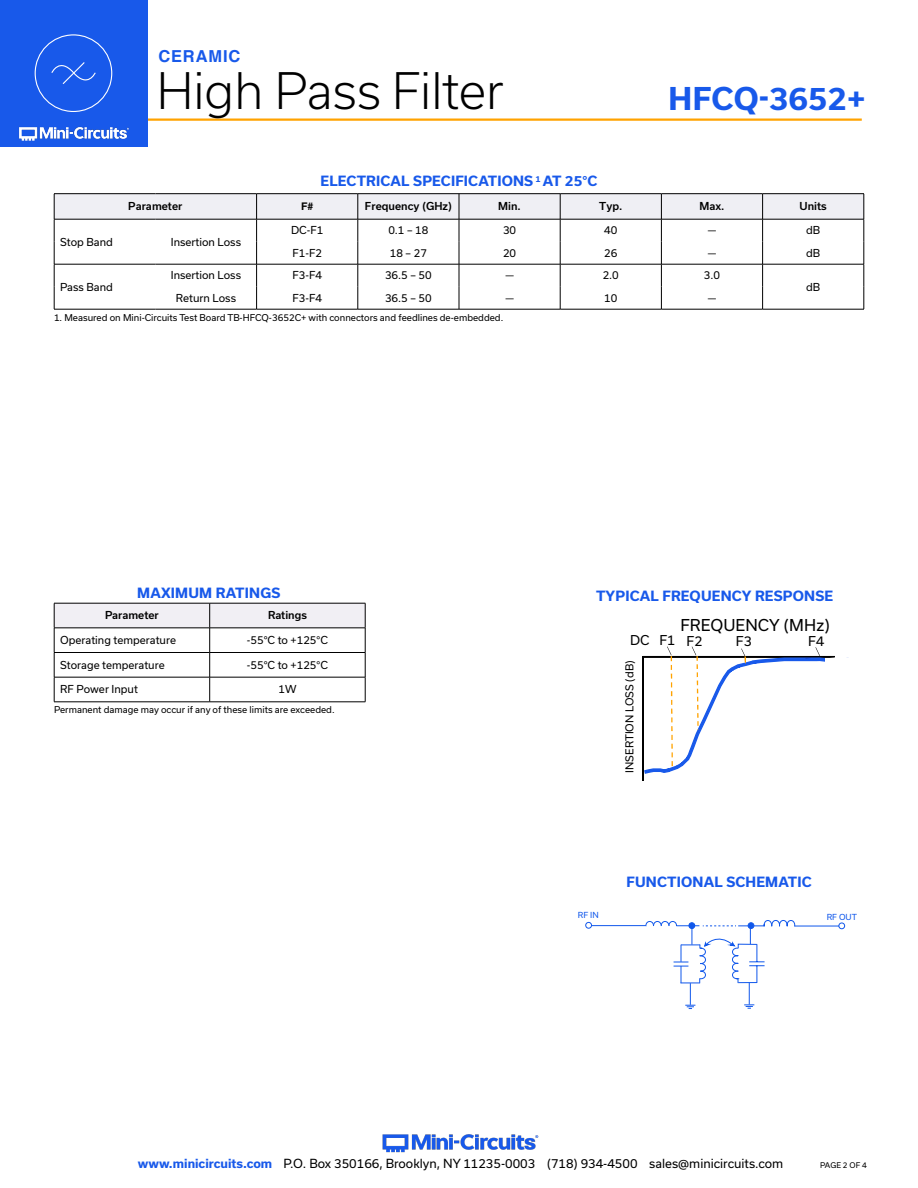
<style>
.page{position:relative;width:918px;height:1188px;background:#fff}
.page>*{position:absolute;margin:0;border:0;box-sizing:border-box;transform-origin:0 0}
.t1{font:300 48px "Usual";color:#000}
.t2{font:700 30px "Usual";letter-spacing:.005em;color:#1859ea}
.t3{font:700 16.5px "Helvetica";letter-spacing:.05em;color:#1859ea}
.t4{font:15.6px "Usual";color:#000}
.Blue_Headers{font:700 13.5px "Usual";letter-spacing:.015em;color:#1859ea}
.t5{font:13.05px "Usual";letter-spacing:.005em;color:#000}
.t6{font:12px "Usual";color:#000}
.Table_Body_Center{font:10.5px "Usual";color:#000}
.Table_Body_Left_Just{font:10.5px "Usual";color:#000}
.Table_Header_Center{font:500 10.5px "Usual";color:#000}
.t7{font:700 10.5px "Helvetica";color:#000}
.t8{font:10.35px "Usual";color:#000}
.Notes{font:9px "Usual";color:#000}
.t9{font:7.95px "Usual";color:#1057eb}
.t10{font:7.5px "Usual";color:#000}
.s1{font-weight:700;color:#1859ea}
</style>
<div class="page">
<hr style="left:129px;top:118px;width:733px;height:3px;background:#ffa300">
<div style="left:0;top:0;width:147px;height:147px;background:#1859ea"></div>
<hr style="left:917px;top:0;width:1px;height:147px;background:#1859ea">
<img style="left:19px;top:126px;width:110px;height:15px">
<div style="left:35px;top:34px;width:77px;height:78px;border:1px solid #fff;border-radius:50%"></div>
<svg style="left:51px;top:62px;width:45px;height:22px"></svg>
<img style="left:382px;top:1134px;width:157px;height:19px">
<hr style="left:54px;top:193px;width:101px;height:1px;background:#000">
<hr style="left:155px;top:193px;width:102px;height:1px;background:#000">
<hr style="left:257px;top:193px;width:101px;height:1px;background:#000">
<hr style="left:358px;top:193px;width:101px;height:1px;background:#000">
<hr style="left:459px;top:193px;width:101px;height:1px;background:#000">
<hr style="left:560px;top:193px;width:101px;height:1px;background:#000">
<hr style="left:661px;top:193px;width:102px;height:1px;background:#000">
<hr style="left:763px;top:193px;width:101px;height:1px;background:#000">
<hr style="left:358px;top:309px;width:101px;height:1px;background:#000">
<hr style="left:459px;top:309px;width:101px;height:1px;background:#000">
<hr style="left:560px;top:309px;width:101px;height:1px;background:#000">
<hr style="left:661px;top:309px;width:102px;height:1px;background:#000">
<hr style="left:54px;top:309px;width:101px;height:1px;background:#000">
<svg style="left:54px;top:194px;width:811px;height:115px"></svg>
<hr style="left:763px;top:309px;width:101px;height:1px;background:#000">
<hr style="left:155px;top:309px;width:102px;height:1px;background:#000">
<hr style="left:257px;top:309px;width:101px;height:1px;background:#000">
<hr style="left:54px;top:702px;width:156px;height:1px;background:#000">
<svg style="left:54px;top:603px;width:312px;height:99px"></svg>
<hr style="left:210px;top:702px;width:155px;height:1px;background:#000">
<svg style="left:642px;top:647px;width:207px;height:134px"></svg>
<hr style="left:592px;top:925px;width:55px;height:1px;background:#1057eb">
<div style="left:585px;top:922px;width:7px;height:7px;border:1px solid #1057eb;border-radius:50%"></div>
<svg style="left:839px;top:923px;width:6px;height:6px"></svg>
<hr style="left:795px;top:926px;width:44px;height:1px;background:#1057eb">
<svg style="left:645px;top:920px;width:150px;height:89px"></svg>
<h3 class="t3" style="left:158px;top:46px;width:83px">CERAMIC</h3>
<h1 class="t1" style="left:157px;top:63px;width:348px">High Pass Filter</h1>
<p class="Blue_Headers" style="left:321px;top:173px;width:278px">ELECTRICAL SPECIFICATIONS <sup>1</sup> AT 25°C</p>
<h2 class="t2" style="left:669px;top:81px;width:198px">HFCQ-3652+</h2>
<p class="Table_Header_Center" style="left:128px;top:200px;width:56px">Parameter</p>
<p class="t7" style="left:301px;top:200px;width:14px">F#</p>
<p class="Table_Header_Center" style="left:365px;top:200px;width:88px">Frequency (GHz)</p>
<p class="Table_Header_Center" style="left:498px;top:200px;width:24px">Min.</p>
<p class="Table_Header_Center" style="left:599px;top:200px;width:25px">Typ.</p>
<p class="Table_Header_Center" style="left:700px;top:200px;width:26px">Max.</p>
<p class="Table_Header_Center" style="left:800px;top:200px;width:29px">Units</p>
<p class="Table_Body_Left_Just" style="left:60px;top:236px;width:54px">Stop Band</p>
<p class="Table_Body_Center" style="left:171px;top:236px;width:72px">Insertion Loss</p>
<p class="Table_Body_Center" style="left:291px;top:224px;width:34px">DC-F1</p>
<p class="Table_Body_Center" style="left:388px;top:224px;width:42px">0.1 – 18</p>
<p class="Table_Body_Center" style="left:503px;top:224px;width:15px">30</p>
<p class="Table_Body_Center" style="left:604px;top:224px;width:15px">40</p>
<p class="Table_Body_Center" style="left:708px;top:224px;width:10px">—</p>
<p class="Table_Body_Center" style="left:806px;top:224px;width:16px">dB</p>
<p class="Table_Body_Center" style="left:292px;top:247px;width:31px">F1-F2</p>
<p class="Table_Body_Center" style="left:390px;top:247px;width:39px">18 – 27</p>
<p class="Table_Body_Center" style="left:503px;top:247px;width:15px">20</p>
<p class="Table_Body_Center" style="left:604px;top:247px;width:15px">26</p>
<p class="Table_Body_Center" style="left:708px;top:247px;width:10px">—</p>
<p class="Table_Body_Center" style="left:806px;top:247px;width:16px">dB</p>
<p class="Table_Body_Left_Just" style="left:60px;top:281px;width:54px">Pass Band</p>
<p class="Table_Body_Center" style="left:171px;top:269px;width:72px">Insertion Loss</p>
<p class="Table_Body_Center" style="left:292px;top:269px;width:31px">F3-F4</p>
<p class="Table_Body_Center" style="left:385px;top:269px;width:48px">36.5 – 50</p>
<p class="Table_Body_Center" style="left:505px;top:269px;width:10px">—</p>
<p class="Table_Body_Center" style="left:603px;top:269px;width:18px">2.0</p>
<p class="Table_Body_Center" style="left:704px;top:269px;width:18px">3.0</p>
<p class="Table_Body_Center" style="left:176px;top:292px;width:62px">Return Loss</p>
<p class="Table_Body_Center" style="left:292px;top:292px;width:31px">F3-F4</p>
<p class="Table_Body_Center" style="left:385px;top:292px;width:48px">36.5 – 50</p>
<p class="Table_Body_Center" style="left:505px;top:292px;width:10px">—</p>
<p class="Table_Body_Center" style="left:604px;top:292px;width:15px">10</p>
<p class="Table_Body_Center" style="left:708px;top:292px;width:10px">—</p>
<p class="Notes" style="left:54px;top:312px;width:451px">1. Measured on Mini-Circuits Test Board TB-HFCQ-3652C+ with connectors and feedlines de-embedded.</p>
<p class="Table_Body_Center" style="left:806px;top:281px;width:16px">dB</p>
<p class="Blue_Headers" style="left:137px;top:586px;width:145px">MAXIMUM RATINGS</p>
<p class="Blue_Headers" style="left:596px;top:589px;width:239px">TYPICAL FREQUENCY RESPONSE</p>
<p class="Table_Header_Center" style="left:105px;top:609px;width:55px">Parameter</p>
<p class="Table_Header_Center" style="left:268px;top:609px;width:40px">Ratings</p>
<p class="Table_Body_Left_Just" style="left:60px;top:634px;width:117px">Operating temperature</p>
<p class="Table_Body_Center" style="left:247px;top:634px;width:83px">-55°C to +125°C</p>
<p class="Table_Body_Left_Just" style="left:60px;top:659px;width:106px">Storage temperature</p>
<p class="Table_Body_Center" style="left:247px;top:659px;width:83px">-55°C to +125°C</p>
<p class="Table_Body_Left_Just" style="left:60px;top:683px;width:79px">RF Power Input</p>
<p class="Table_Body_Center" style="left:278px;top:683px;width:20px">1W</p>
<p class="Notes" style="left:54px;top:704px;width:282px">Permanent damage may occur if any of these limits are exceeded.</p>
<p class="t4" style="left:680px;top:616px;width:151px">FREQUENCY (MHz)</p>
<p class="t5" style="left:630px;top:633px;width:74px">DC F1 F2</p>
<p class="t5" style="left:808px;top:634px;width:18px">F4</p>
<p class="t5" style="left:736px;top:634px;width:18px">F3</p>
<p class="t8" style="left:624px;top:773px;width:114px;rotate:-90deg">INSERTION LOSS (dB)</p>
<p class="Blue_Headers" style="left:627px;top:874px;width:187px">FUNCTIONAL SCHEMATIC</p>
<p class="t9" style="left:578px;top:911px;width:22px">RF IN</p>
<p class="t9" style="left:827px;top:912px;width:32px">RF OUT</p>
<h3 class="t6" style="left:138px;top:1157px;width:647px"><span class="s1">www.minicircuits.com</span> P.O. Box 350166, Brooklyn, NY 11235-0003 (718) 934-4500 sales@minicircuits.com</h3>
<p class="t10" style="left:820px;top:1161px;width:48px">PAGE 2 OF 4</p>
</div>
